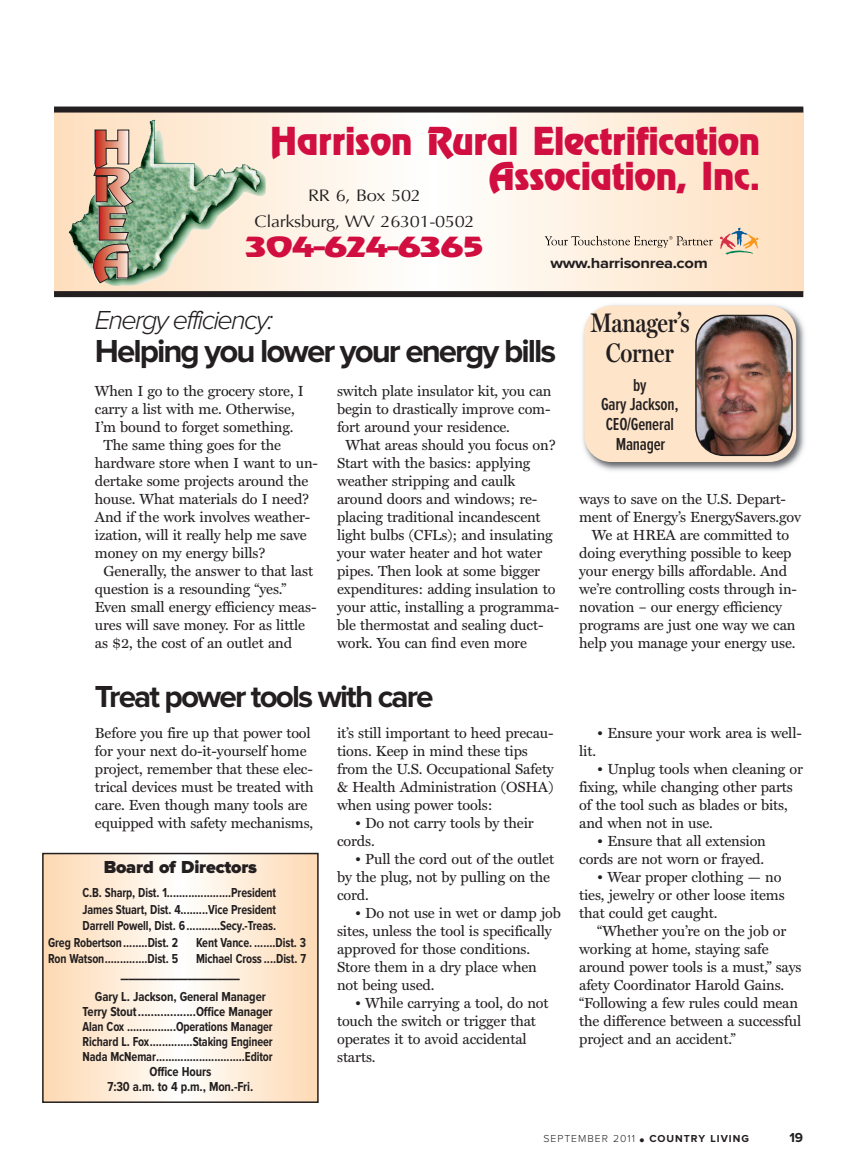
<style>
.page{position:relative;width:851px;height:1175px;background:#fff}
.page>*{position:absolute;margin:0;border:0;box-sizing:border-box;transform-origin:0 0}
.t1{font:34.5px/34.5px "Revue";letter-spacing:-.01em;color:#d10e40;text-align:right}
.t2{font:700 33px "Proxima Nova";letter-spacing:-.06em;color:#231f20}
.t3{font:700 31.5px "Proxima Nova";letter-spacing:-.06em;color:#231f20}
.t4{font:italic 300 27px "Proxima Nova";letter-spacing:-.06em;color:#231f20}
.t5{font:600 27px/29.5px "Miller Display";letter-spacing:-.01em;color:#231f20;text-align:center;scale:.84 1}
.t6{font:24.9px "Revue";letter-spacing:-.02em;color:#d10e40;scale:1.4 1}
.t7{font:600 18px/19.6px "Proxima Nova Ex Cn";letter-spacing:-.01em;color:#231f20;text-align:center}
.t8{font:900 18px "Proxima Nova";letter-spacing:-.01em;color:#231f20}
.t9{font:700 18px "Proxima Nova Cond";color:#231f20}
.t10{font:16.65px/26.2px "Optima";letter-spacing:-.02em;color:#231f20;text-align:center;scale:1.1 1}
.t11{font:700 15px "Proxima Nova";letter-spacing:-.02em;color:#231f20;scale:1.1 1}
.t12{font:14.7px/18px "Miller Text";letter-spacing:-.01em;color:#231f20}
.t13{font:700 13.5px/15px "Proxima Nova Cond";letter-spacing:-.01em;color:#231f20;text-align:center;scale:.95 1}
.t14{font:700 13.5px "Proxima Nova Cond";letter-spacing:-.01em;color:#231f20;scale:.9 1}
.t15{font:700 13.5px "Proxima Nova";color:#231f20}
.t16{font:300 10.5px "Proxima Nova";letter-spacing:.09em;color:#231f20}
.s1{font-size:19.5px}
.s2{font-weight:700}
</style>
<div class="page">
<svg style="left:45px;top:855px;width:270px;height:244px"></svg>
<div style="left:42px;top:852px;width:276px;height:250px;border:2px solid #231f20"></div>
<svg style="left:54px;top:112px;width:749px;height:179px"></svg>
<div style="left:54px;top:106px;width:749px;height:6px;background:#231f20"></div>
<div style="left:54px;top:291px;width:749px;height:6px;background:#231f20"></div>
<svg style="left:720px;top:227px;width:38px;height:28px"></svg>
<svg style="left:544px;top:236px;width:168px;height:12px;background:#d7caba"></svg>
<img style="left:69px;top:119px;width:197px;height:167px">
<img style="left:93px;top:130px;width:40px;height:154px">
<img style="left:582px;top:304px;width:223px;height:167px">
<div style="left:584px;top:306px;width:212px;height:156px;background:#fee5c9;border-radius:27px"></div>
<img style="left:695px;top:315px;width:97px;height:141px">
<h1 class="t1" style="left:270px;top:126px;width:491px">Harrison Rural Electrification<br>Association, Inc.</h1>
<p class="t10" style="left:254px;top:182px;width:202px">RR 6, Box 502<br>Clarksburg, WV 26301-0502</p>
<h3 class="t6" style="left:245px;top:234px;width:172px">304-624-6365</h3>
<p class="t11" style="left:550px;top:258px;width:144px">www.harrisonrea.com</p>
<h3 class="t4" style="left:95px;top:311px;width:180px">Energy efficiency:</h3>
<h2 class="t2" style="left:95px;top:340px;width:463px">Helping you lower your energy bills</h2>
<p class="t12" style="left:95px;top:382px;width:210px">When I go to the grocery store, I</p>
<p class="t12" style="left:95px;top:400px;width:201px">carry a list with me. Otherwise,</p>
<p class="t12" style="left:95px;top:418px;width:200px">I’m bound to forget something.</p>
<p class="t12" style="left:103px;top:436px;width:179px">The same thing goes for the</p>
<p class="t12" style="left:95px;top:454px;width:225px">hardware store when I want to un-</p>
<p class="t12" style="left:95px;top:472px;width:215px">dertake some projects around the</p>
<p class="t12" style="left:95px;top:490px;width:216px">house. What materials do I need?</p>
<p class="t12" style="left:95px;top:508px;width:217px">And if the work involves weather-</p>
<p class="t12" style="left:95px;top:526px;width:213px">ization, will it really help me save</p>
<p class="t12" style="left:95px;top:544px;width:172px">money on my energy bills?</p>
<p class="t12" style="left:103px;top:562px;width:211px">Generally, the answer to that last</p>
<p class="t12" style="left:95px;top:580px;width:193px">question is a resounding “yes.”</p>
<p class="t12" style="left:95px;top:598px;width:223px">Even small energy efficiency meas-</p>
<p class="t12" style="left:95px;top:616px;width:212px">ures will save money. For as little</p>
<p class="t12" style="left:95px;top:634px;width:199px">as $2, the cost of an outlet and</p>
<p class="t12" style="left:337px;top:382px;width:216px">switch plate insulator kit, you can</p>
<p class="t12" style="left:337px;top:400px;width:215px">begin to drastically improve com-</p>
<p class="t12" style="left:337px;top:418px;width:174px">fort around your residence.</p>
<p class="t12" style="left:345px;top:436px;width:212px">What areas should you focus on?</p>
<p class="t12" style="left:337px;top:454px;width:195px">Start with the basics: applying</p>
<p class="t12" style="left:337px;top:472px;width:180px">weather stripping and caulk</p>
<p class="t12" style="left:337px;top:490px;width:202px">around doors and windows; re-</p>
<p class="t12" style="left:337px;top:508px;width:205px">placing traditional incandescent</p>
<p class="t12" style="left:337px;top:526px;width:217px">light bulbs (CFLs); and insulating</p>
<p class="t12" style="left:337px;top:544px;width:207px">your water heater and hot water</p>
<p class="t12" style="left:337px;top:562px;width:204px">pipes. Then look at some bigger</p>
<p class="t12" style="left:337px;top:580px;width:220px">expenditures: adding insulation to</p>
<p class="t12" style="left:337px;top:598px;width:224px">your attic, installing a programma-</p>
<p class="t12" style="left:337px;top:616px;width:208px">ble thermostat and sealing duct-</p>
<p class="t12" style="left:337px;top:634px;width:191px">work. You can find even more</p>
<h3 class="t3" style="left:95px;top:686px;width:340px">Treat power tools with care</h3>
<p class="t12" style="left:95px;top:724px;width:220px">Before you fire up that power tool for your next do-it-yourself home project, remember that these elec&shy;trical devices must be treated with care. Even though many tools are equipped with safety mechanisms,</p>
<p class="t12" style="left:337px;top:724px;width:218px">it’s still important to heed precau&shy;tions. Keep in mind these tips from the U.S. Occupational Safety &amp; Health Administration (OSHA) when using power tools:</p>
<p class="t12" style="left:337px;top:814px;width:198px;text-indent:18px">• Do not carry tools by their cords.</p>
<p class="t12" style="left:337px;top:850px;width:219px;text-indent:18px">• Pull the cord out of the outlet by the plug, not by pulling on the cord.</p>
<p class="t12" style="left:337px;top:904px;width:225px;text-indent:18px">• Do not use in wet or damp job sites, unless the tool is specifically approved for those conditions.<br>Store them in a dry place when not being used.</p>
<p class="t12" style="left:337px;top:994px;width:213px;text-indent:18px">• While carrying a tool, do not touch the switch or trigger that operates it to avoid accidental starts.</p>
<p class="t8" style="left:104px;top:861px;width:155px">Board of Directors</p>
<p class="t14" style="left:83px;top:888px;width:216px">C.B. Sharp, Dist. 1.....................President</p>
<p class="t14" style="left:83px;top:904px;width:216px">James Stuart, Dist. 4.........Vice President</p>
<p class="t14" style="left:83px;top:921px;width:216px">Darrell Powell, Dist. 6...........Secy.-Treas.</p>
<p class="t14" style="left:48px;top:937px;width:146px">Greg Robertson........Dist. 2</p>
<p class="t14" style="left:196px;top:937px;width:124px">Kent Vance. .......Dist. 3</p>
<p class="t14" style="left:48px;top:954px;width:146px">Ron Watson..............Dist. 5</p>
<p class="t14" style="left:196px;top:954px;width:124px">Michael Cross ....Dist. 7</p>
<p class="t9" style="left:121px;top:966px;width:120px">________________</p>
<p class="t13" style="left:83px;top:989px;width:202px">Gary L. Jackson, General Manager Terry Stout..................Office Manager Alan Cox ................Operations Manager Richard L. Fox..............Staking Engineer Nada McNemar.............................Editor Office Hours<br>7:30 a.m. to 4 p.m., Mon.-Fri.</p>
<h3 class="t5" style="left:590px;top:308px;width:119px">Manager’s<br>Corner</h3>
<p class="t7" style="left:601px;top:376px;width:79px">by<br>Gary Jackson,<br>CEO/General<br>Manager</p>
<p class="t12" style="left:579px;top:490px;width:208px">ways to save on the U.S. Depart-</p>
<p class="t12" style="left:579px;top:508px;width:223px">ment of Energy’s EnergySavers.gov</p>
<p class="t12" style="left:592px;top:526px;width:199px">We at HREA are committed to</p>
<p class="t12" style="left:579px;top:544px;width:214px">doing everything possible to keep</p>
<p class="t12" style="left:579px;top:562px;width:209px">your energy bills affordable. And</p>
<p class="t12" style="left:579px;top:580px;width:219px">we’re controlling costs through in-</p>
<p class="t12" style="left:579px;top:598px;width:204px">novation – our energy efficiency</p>
<p class="t12" style="left:579px;top:616px;width:218px">programs are just one way we can</p>
<p class="t12" style="left:579px;top:634px;width:218px">help you manage your energy use.</p>
<p class="t12" style="left:597px;top:724px;width:206px">• Ensure your work area is well-</p>
<p class="t12" style="left:579px;top:742px;width:18px">lit.</p>
<p class="t12" style="left:579px;top:760px;width:225px;text-indent:18px">• Unplug tools when cleaning or fixing, while changing other parts of the tool such as blades or bits, and when not in use.</p>
<p class="t12" style="left:579px;top:832px;width:188px;text-align:right">• Ensure that all extension cords are not worn or frayed.</p>
<p class="t12" style="left:579px;top:868px;width:207px;text-indent:18px">• Wear proper clothing — no ties, jewelry or other loose items that could get caught.</p>
<p class="t12" style="left:579px;top:922px;width:224px;text-indent:18px">“Whether you’re on the job or working at home, staying safe around power tools is a must,” says afety Coordinator Harold Gains. “Following a few rules could mean the difference between a successful project and an accident.”</p>
<p class="t16" style="left:543px;top:1135px;width:207px">SEPTEMBER 2011 <span class="s1">•</span> <span class="s2">COUNTRY LIVING</span></p>
<p class="t15" style="left:789px;top:1133px;width:15px">19</p>
</div>
